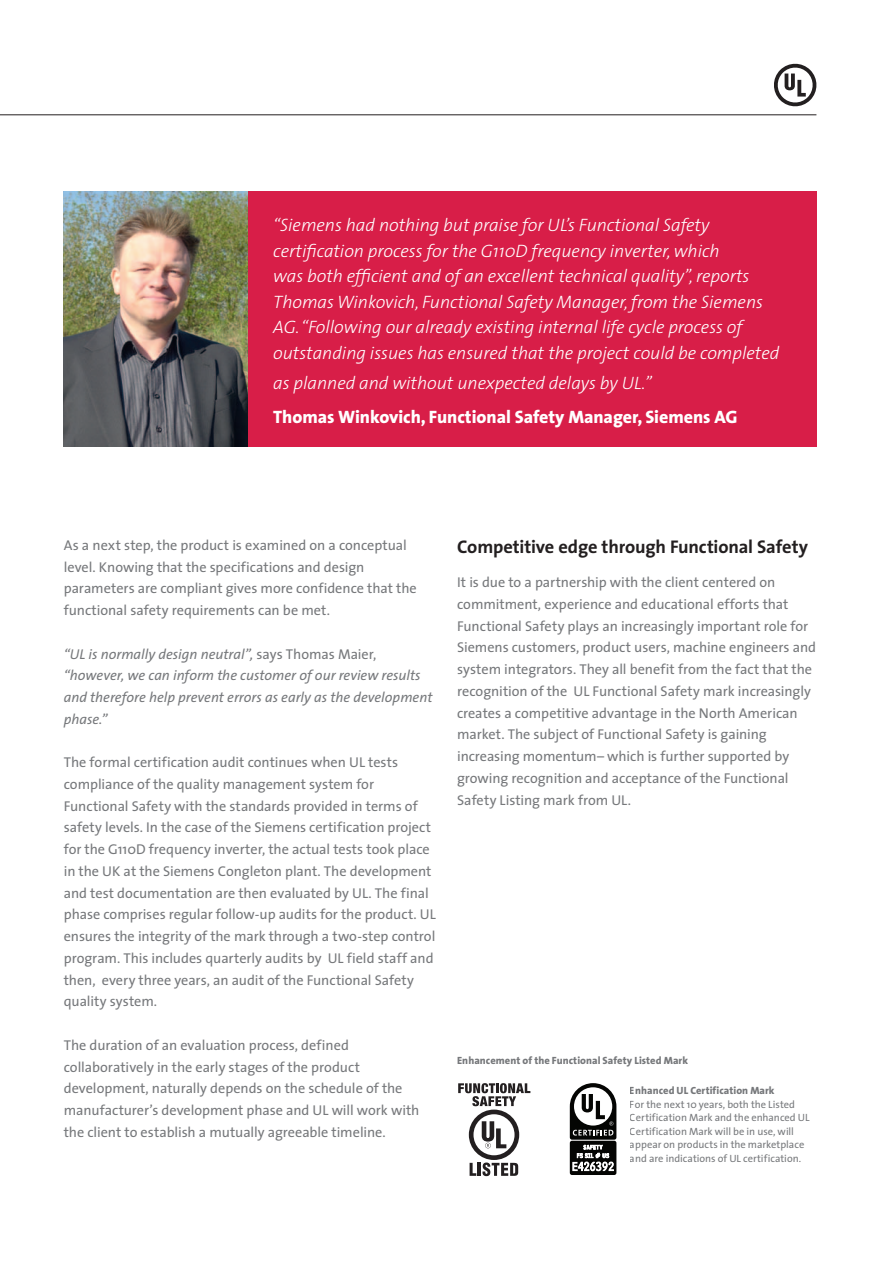
<style>
.page{position:relative;width:893px;height:1263px;background:#fff}
.page>*{position:absolute;margin:0;border:0;box-sizing:border-box;transform-origin:0 0}
.t1{font:700 18.45px "The Sans";letter-spacing:-.01em;color:#231f20}
.t2{font:italic 300 18px/25.5px "The Sans";letter-spacing:-.005em;color:#fff}
.t3{font:800 18px "The Sans";letter-spacing:-.005em;color:#fff}
.t4{font:14.25px/21.8px "The Sans";color:#76787b}
.t5{font:italic 14.25px/21.8px "The Sans";color:#76787b}
.t6{font:10.5px/13.5px "The Sans";color:#76787b}
.t7{font:800 10.5px "The Sans";letter-spacing:.005em;color:#76787b}
.s1{font-style:normal}
</style>
<div class="page">
<div style="left:248px;top:191px;width:568px;height:255px;background:#d81e48"></div>
<svg style="left:774px;top:63px;width:43px;height:44px"></svg>
<hr style="left:0;top:114px;width:816px;height:1px;background:#231f20">
<svg style="left:570px;top:1083px;width:46px;height:92px"></svg>
<img style="left:64px;top:191px;width:184px;height:255px">
<svg style="left:458px;top:1083px;width:72px;height:93px"></svg>
<p class="t2" style="left:273px;top:212px;width:508px">“Siemens had nothing but praise for UL’s Functional Safety certification process for the G110D frequency inverter, which<br>was both efficient and of an excellent technical quality”, reports Thomas Winkovich, Functional Safety Manager, from the Siemens AG. “Following our already existing internal life cycle process of outstanding issues has ensured that the project could be completed</p>
<p class="t2" style="left:273px;top:369px;width:380px">as planned and without unexpected delays by UL.”</p>
<p class="t3" style="left:273px;top:402px;width:466px">Thomas Winkovich, Functional Safety Manager, Siemens AG</p>
<p class="t4" style="left:64px;top:534px;width:354px">As a next step, the product is examined on a conceptual level. Knowing that the specifications and design parameters are compliant gives more confidence that the functional safety requirements can be met.</p>
<p class="t5" style="left:64px;top:642px;width:370px">“UL is normally design neutral”, <span class="s1">says Thomas Maier, </span>“however, we can inform the customer of our review results and therefore help prevent errors as early as the development phase.”</p>
<p class="t4" style="left:64px;top:751px;width:373px">The formal certification audit continues when UL tests compliance of the quality management system for Functional Safety with the standards provided in terms of safety levels. In the case of the Siemens certification project for the G110D frequency inverter, the actual tests took place in the UK at the Siemens Congleton plant. The development and test documentation are then evaluated by UL. The final phase comprises regular follow-up audits for the product. UL ensures the integrity of the mark through a two-step control program. This includes quarterly audits by UL field staff and then, every three years, an audit of the Functional Safety quality system.</p>
<p class="t4" style="left:64px;top:1034px;width:357px">The duration of an evaluation process, defined collaboratively in the early stages of the product development, naturally depends on the schedule of the manufacturer’s development phase and UL will work with the client to establish a mutually agreeable timeline.</p>
<p class="t1" style="left:457px;top:531px;width:352px">Competitive edge through Functional Safety</p>
<p class="t4" style="left:457px;top:571px;width:360px">It is due to a partnership with the client centered on commitment, experience and educational efforts that Functional Safety plays an increasingly important role for Siemens customers, product users, machine engineers and system integrators. They all benefit from the fact that the recognition of the UL Functional Safety mark increasingly creates a competitive advantage in the North American market. The subject of Functional Safety is gaining increasing momentum– which is further supported by growing recognition and acceptance of the Functional Safety Listing mark from UL.</p>
<p class="t7" style="left:457px;top:1051px;width:232px">Enhancement of the Functional Safety Listed Mark</p>
<p class="t7" style="left:630px;top:1082px;width:146px">Enhanced UL Certification Mark</p>
<p class="t6" style="left:630px;top:1097px;width:181px">For the next 10 years, both the Listed Certification Mark and the enhanced UL Certification Mark will be in use, will appear on products in the marketplace and are indications of UL certification.</p>
</div>
